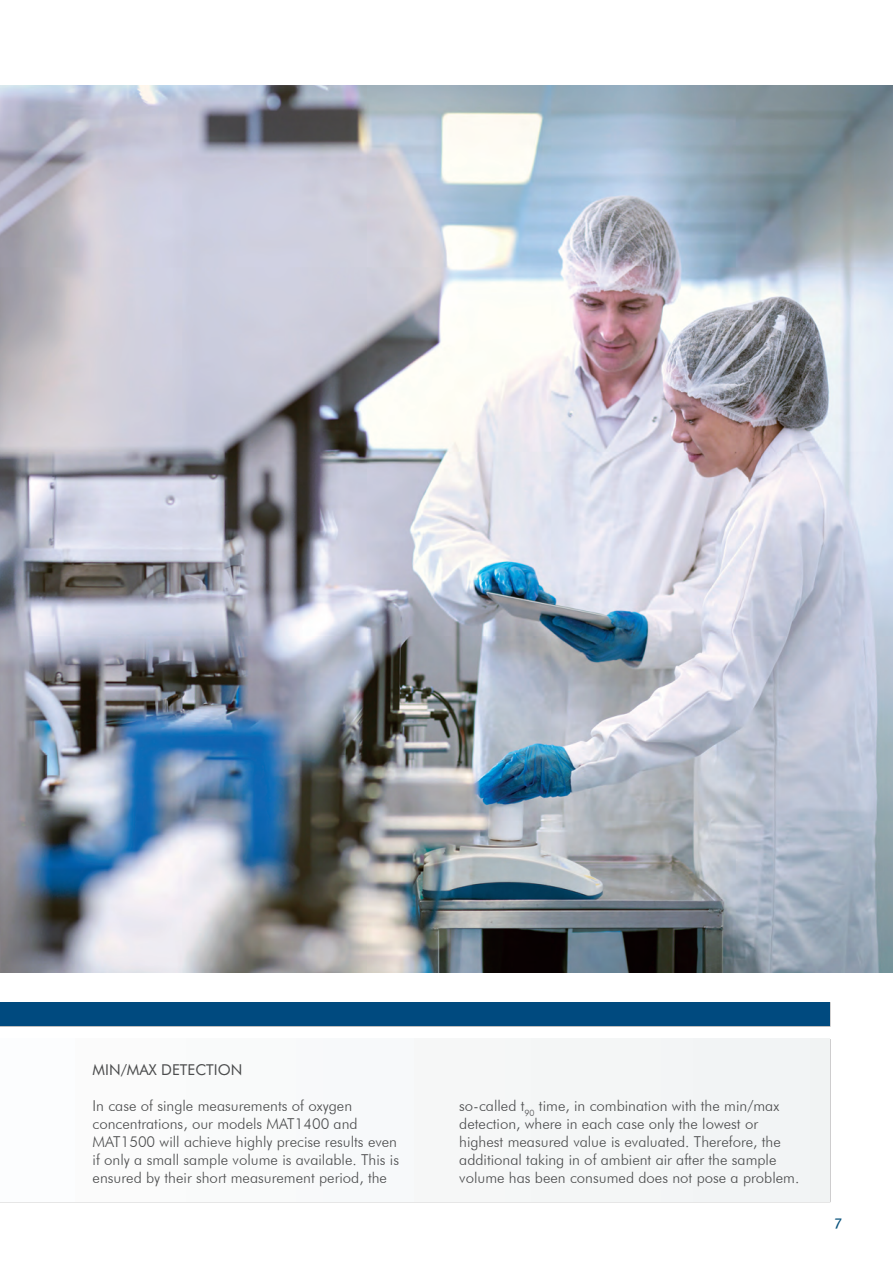
<style>
.page{position:relative;width:893px;height:1263px;background:#fff}
.page>*{position:absolute;margin:0;border:0;box-sizing:border-box;transform-origin:0 0}
.t1{font:300 15px/18px "Futura BT";color:#4b4c4d}
.t2{font:15px "Futura BT";color:#4b4c4d}
.t3{font:15px "Meta";color:#08527c}
</style>
<div class="page">
<div style="left:0;top:1039px;width:829px;height:162px;background:#f6f7f7"></div>
<img style="left:0;top:85px;width:893px;height:887px">
<div style="left:0;top:1002px;width:831px;height:25px;background:#004a7f"></div>
<p class="t2" style="left:93px;top:1060px;width:151px">MIN/MAX DETECTION</p>
<p class="t1" style="left:93px;top:1097px;width:308px">In case of single measurements of oxygen concentrations, our models MAT1400 and MAT1500 will achieve highly precise results even if only a small sample volume is available. This is ensured by their short measurement period, the</p>
<p class="t1" style="left:459px;top:1097px;width:342px">so-called t<sub>90</sub> time, in combination with the min/max detection, where in each case only the lowest or highest measured value is evaluated. Therefore, the additional taking in of ambient air after the sample volume has been consumed does not pose a problem.</p>
<p class="t3" style="left:835px;top:1212px;width:9px">7</p>
</div>
